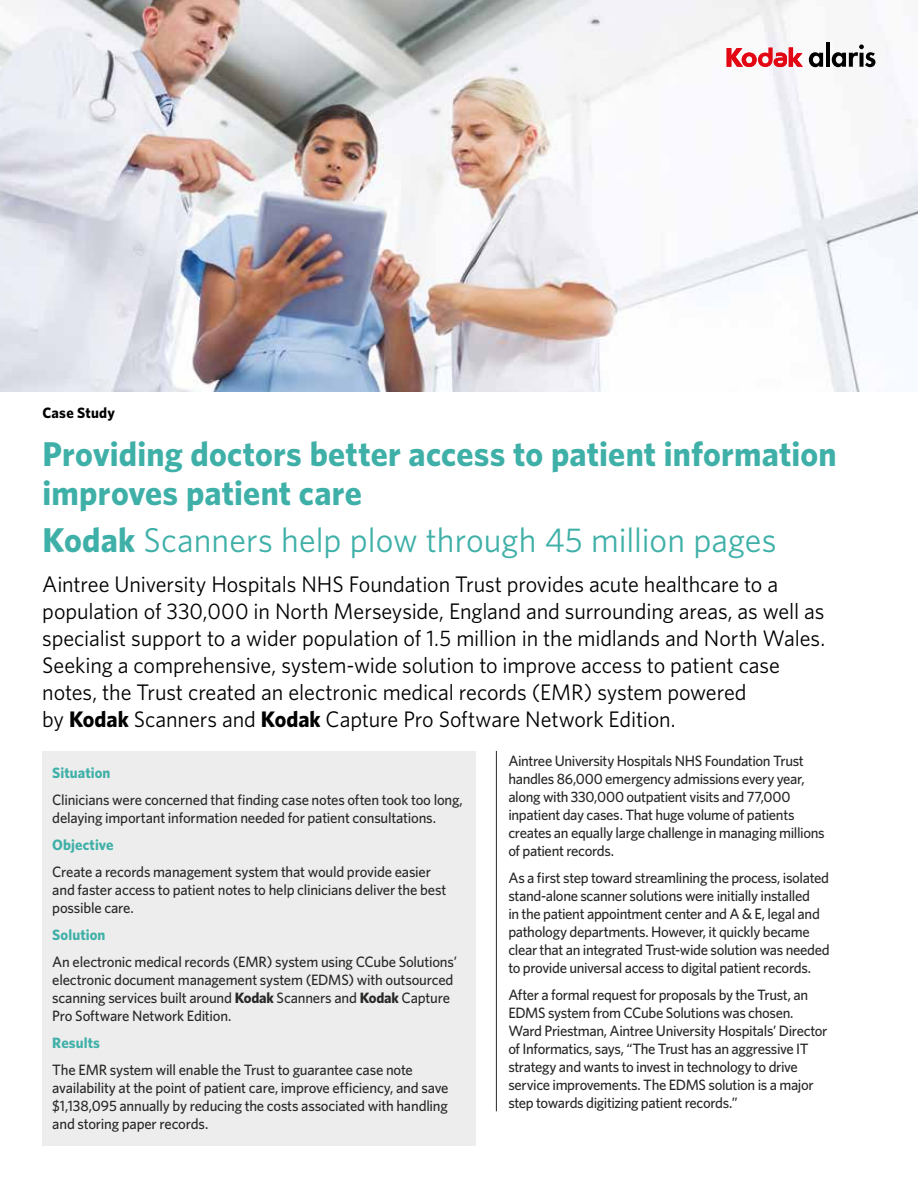
<style>
.page{position:relative;width:918px;height:1188px;background:#fff}
.page>*{position:absolute;margin:0;border:0;box-sizing:border-box;transform-origin:0 0}
.t1{font:700 34.5px/39px "Whitney";letter-spacing:.005em;color:#3fb0a8}
.t2{font:34.5px "Whitney";color:#3fb0a8}
.t3{font:22.5px/27px "Whitney";letter-spacing:-.005em;color:#000}
.t4{font:500 15px/18px "Whitney";letter-spacing:-.02em;color:#282827}
.t5{font:700 15px "Whitney";letter-spacing:.005em;color:#3fb0a8}
.t6{font:700 15px "Whitney";letter-spacing:.015em;color:#000}
.s1{font-weight:700}
</style>
<div class="page">
<div style="left:43px;top:751px;width:433px;height:394px;background:#ededed"></div>
<img style="left:0;top:0;width:918px;height:392px">
<svg style="left:727px;top:47px;width:76px;height:20px"></svg>
<svg style="left:809px;top:52px;width:14px;height:15px"></svg>
<hr style="left:826px;top:43px;width:4px;height:24px;background:#000">
<svg style="left:832px;top:44px;width:43px;height:23px"></svg>
<hr style="left:496px;top:751px;width:1px;height:360px;background:#282827">
<p class="t6" style="left:43px;top:402px;width:74px">Case Study</p>
<h1 class="t1" style="left:43px;top:433px;width:796px">Providing doctors better access to patient information improves patient care</h1>
<h1 class="t2" style="left:43px;top:518px;width:736px"><span class="s1">Kodak</span> Scanners help plow through 45 million pages</h1>
<p class="t3" style="left:42px;top:570px;width:785px">Aintree University Hospitals NHS Foundation Trust provides acute healthcare to a population of 330,000 in North Merseyside, England and surrounding areas, as well as specialist support to a wider population of 1.5 million in the midlands and North Wales.<br>Seeking a comprehensive, system-wide solution to improve access to patient case notes, the Trust created an electronic medical records (EMR) system powered<br>by <span class="s1">Kodak</span> Scanners and <span class="s1">Kodak</span> Capture Pro Software Network Edition.</p>
<p class="t5" style="left:52px;top:762px;width:60px">Situation</p>
<p class="t4" style="left:52px;top:790px;width:412px">Clinicians were concerned that finding case notes often took too long, delaying important information needed for patient consultations.</p>
<p class="t5" style="left:52px;top:834px;width:63px">Objective</p>
<p class="t4" style="left:52px;top:862px;width:396px">Create a records management system that would provide easier and faster access to patient notes to help clinicians deliver the best possible care.</p>
<p class="t5" style="left:52px;top:924px;width:55px">Solution</p>
<p class="t4" style="left:52px;top:952px;width:406px">An electronic medical records (EMR) system using CCube Solutions’ electronic document management system (EDMS) with outsourced scanning services built around <span class="s1">Kodak</span> Scanners and <span class="s1">Kodak</span> Capture Pro Software Network Edition.</p>
<p class="t5" style="left:52px;top:1032px;width:49px">Results</p>
<p class="t4" style="left:52px;top:1060px;width:398px">The EMR system will enable the Trust to guarantee case note availability at the point of patient care, improve efficiency, and save $1,138,095 annually by reducing the costs associated with handling and storing paper records.</p>
<p class="t4" style="left:508px;top:751px;width:318px">Aintree University Hospitals NHS Foundation Trust handles 86,000 emergency admissions every year, along with 330,000 outpatient visits and 77,000 inpatient day cases. That huge volume of patients creates an equally large challenge in managing millions of patient records.</p>
<p class="t4" style="left:508px;top:868px;width:323px">As a first step toward streamlining the process, isolated stand-alone scanner solutions were initially installed<br>in the patient appointment center and A &amp; E, legal and pathology departments. However, it quickly became clear that an integrated Trust-wide solution was needed to provide universal access to digital patient records.</p>
<p class="t4" style="left:508px;top:985px;width:321px">After a formal request for proposals by the Trust, an EDMS system from CCube Solutions was chosen.<br>Ward Priestman, Aintree University Hospitals’ Director of Informatics, says, “The Trust has an aggressive IT strategy and wants to invest in technology to drive service improvements. The EDMS solution is a major step towards digitizing patient records.”</p>
</div>
